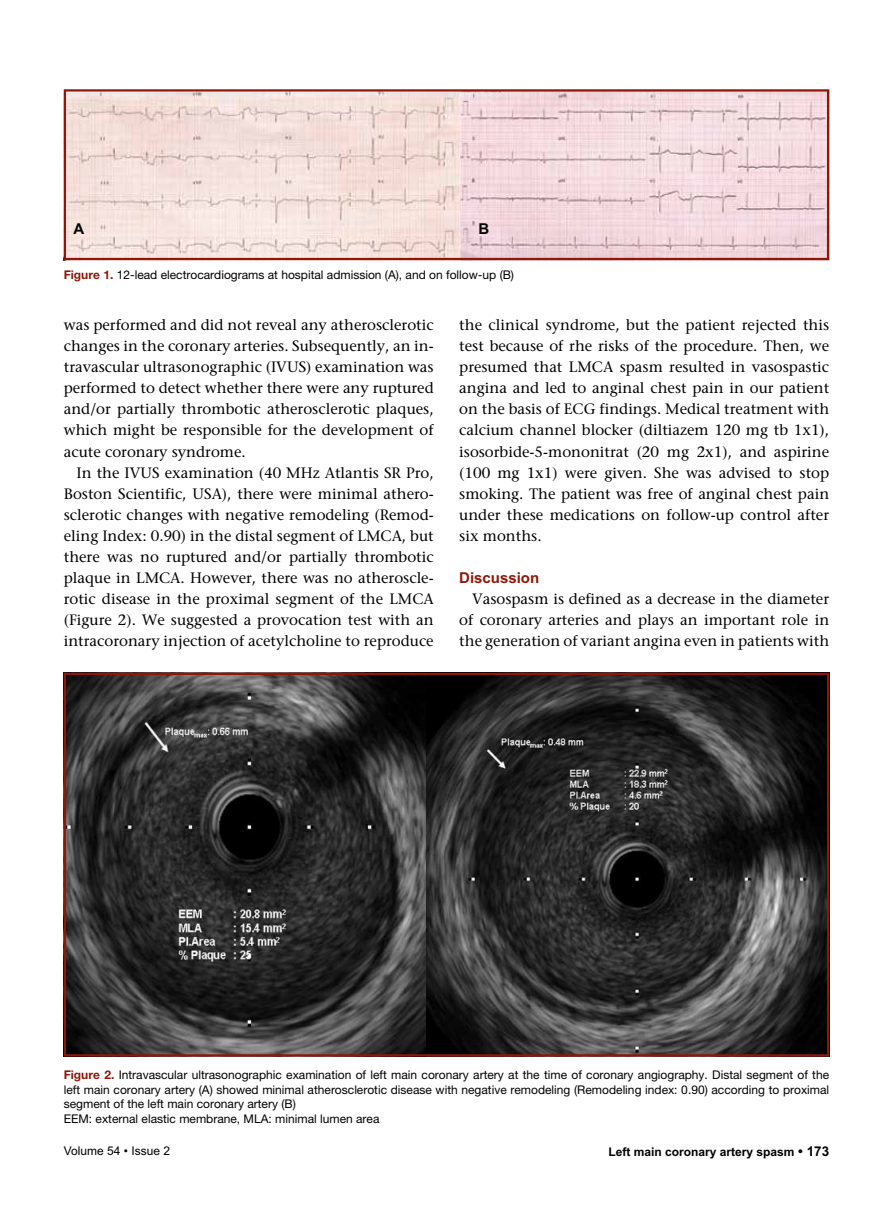
<style>
.page{position:relative;width:893px;height:1212px;background:#fff}
.page>*{position:absolute;margin:0;border:0;box-sizing:border-box;transform-origin:0 0}
.t1{font:500 15px/21.1px "ITC Stone Serif";color:#000;text-align:justify}
.t2{font:700 15px "Arial";color:#8f1709}
.t3{font:700 15px "Arial";color:#000}
.t4{font:12px/14.4px "Helvetica Neu Roman";color:#000}
.t5{font:700 12px "Arial";color:#000}
.t6{font:12px "Arial";color:#000}
.s1{font-family:"Helvetica Neu";font-weight:700;color:#8f1709}
.s2{font-size:13.5px}
</style>
<div class="page">
<img style="left:67px;top:92px;width:759px;height:165px">
<div style="left:64px;top:89px;width:765px;height:171px;border:2px solid #8f1709"></div>
<img style="left:67px;top:676px;width:759px;height:377px">
<div style="left:64px;top:673px;width:765px;height:383px;border:2px solid #8f1709"></div>
<p class="t3" style="left:73px;top:221px;width:12px">A</p>
<p class="t3" style="left:478px;top:221px;width:12px">B</p>
<p class="t4" style="left:64px;top:267px;width:452px"><span class="s1">Figure 1.</span> 12-lead electrocardiograms at hospital admission (A), and on follow-up (B)</p>
<p class="t1" style="left:64px;top:314px;width:371px">was performed and did not reveal any atherosclerotic</p>
<p class="t1" style="left:64px;top:335px;width:371px">changes in the coronary arteries. Subsequently, an in-</p>
<p class="t1" style="left:64px;top:356px;width:371px">travascular ultrasonographic (IVUS) examination was</p>
<p class="t1" style="left:64px;top:377px;width:371px">performed to detect whether there were any ruptured</p>
<p class="t1" style="left:64px;top:398px;width:371px">and/or partially thrombotic atherosclerotic plaques,</p>
<p class="t1" style="left:64px;top:419px;width:371px">which might be responsible for the development of</p>
<p class="t1" style="left:64px;top:440px;width:184px">acute coronary syndrome.</p>
<p class="t1" style="left:77px;top:462px;width:359px">In the IVUS examination (40 MHz Atlantis SR Pro,</p>
<p class="t1" style="left:64px;top:483px;width:371px">Boston Scientific, USA), there were minimal athero-</p>
<p class="t1" style="left:64px;top:504px;width:371px">sclerotic changes with negative remodeling (Remod-</p>
<p class="t1" style="left:64px;top:525px;width:371px">eling Index: 0.90) in the distal segment of LMCA, but</p>
<p class="t1" style="left:64px;top:546px;width:371px">there was no ruptured and/or partially thrombotic</p>
<p class="t1" style="left:64px;top:567px;width:371px">plaque in LMCA. However, there was no atheroscle-</p>
<p class="t1" style="left:64px;top:588px;width:371px">rotic disease in the proximal segment of the LMCA</p>
<p class="t1" style="left:64px;top:609px;width:371px">(Figure 2). We suggested a provocation test with an</p>
<p class="t1" style="left:64px;top:630px;width:371px">intracoronary injection of acetylcholine to reproduce</p>
<p class="t1" style="left:459px;top:314px;width:371px">the clinical syndrome, but the patient rejected this test because of rhe risks of the procedure. Then, we presumed that LMCA spasm resulted in vasospastic angina and led to anginal chest pain in our patient on the basis of ECG findings. Medical treatment with calcium channel blocker (diltiazem 120 mg tb 1x1), isosorbide-5-mononitrat (20 mg 2x1), and aspirine (100 mg 1x1) were given. She was advised to stop smoking. The patient was free of anginal chest pain under these medications on follow-up control after six months.</p>
<p class="t2" style="left:459px;top:569px;width:82px">Discussion</p>
<p class="t1" style="left:472px;top:588px;width:359px">Vasospasm is defined as a decrease in the diameter</p>
<p class="t1" style="left:459px;top:609px;width:371px">of coronary arteries and plays an important role in</p>
<p class="t1" style="left:459px;top:630px;width:371px">the generation of variant angina even in patients with</p>
<p class="t4" style="left:64px;top:1068px;width:767px"><span class="s1">Figure 2.</span> Intravascular ultrasonographic examination of left main coronary artery at the time of coronary angiography. Distal segment of the left main coronary artery (A) showed minimal atherosclerotic disease with negative remodeling (Remodeling index: 0.90) according to proximal segment of the left main coronary artery (B)<br>EEM: external elastic membrane, MLA: minimal lumen area</p>
<p class="t6" style="left:64px;top:1144px;width:108px">Volume 54 • Issue 2</p>
<p class="t5" style="left:608px;top:1144px;width:222px">Left main coronary artery spasm <span class="s2">• 173</span></p>
</div>
